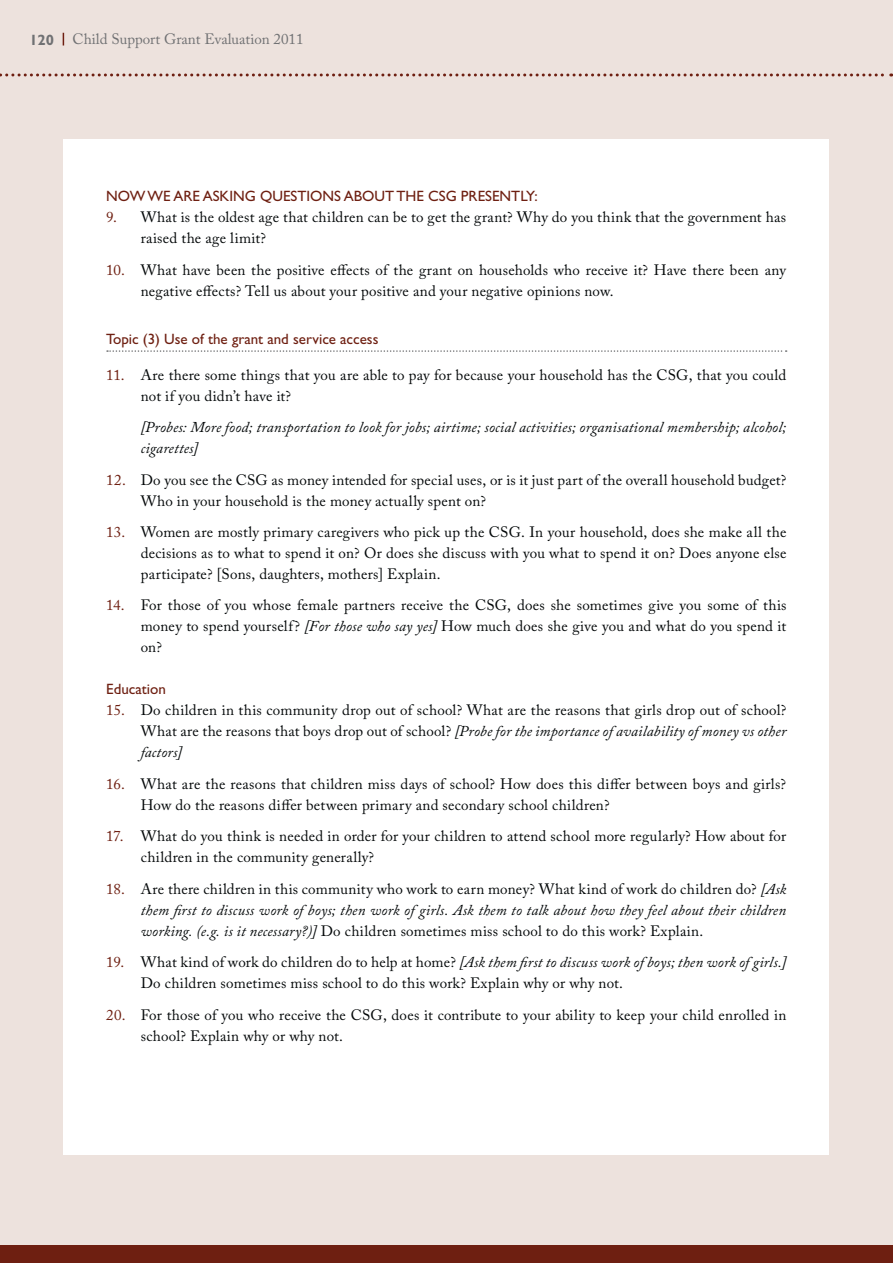
<style>
.page{position:relative;width:893px;height:1263px;background:#ede2dd}
.page>*{position:absolute;margin:0;border:0;box-sizing:border-box;transform-origin:0 0}
.t1{font:15px/21px "Adobe Caslon Pro";letter-spacing:.015em;color:#040809}
.t2{font:italic 15px/21px "Adobe Caslon Pro";letter-spacing:.015em;color:#040809}
.t3{font:15px "Gill Sans";color:#6e1f11}
.t4{font:15px "Adobe Caslon Pro";color:#707173}
.s1{font-family:"Gill Sans";font-weight:700}
.s2{color:#6e1f11}
.s3{font-style:italic}
</style>
<div class="page">
<svg style="left:0;top:74px;width:892px;height:2px"></svg>
<div style="left:0;top:1246px;width:893px;height:17px;background:#6e1f11"></div>
<svg style="left:63px;top:33px;width:1px;height:13px"></svg>
<div style="left:64px;top:139px;width:765px;height:1016px;background:#fff"></div>
<svg style="left:107px;top:350px;width:680px;height:2px"></svg>
<p class="t4" style="left:29px;top:34px;width:276px"><span class="s1">120</span> Child Support Grant Evaluation 2011</p>
<p class="t3" style="left:106px;top:191px;width:433px">NOW WE ARE ASKING QUESTIONS ABOUT THE CSG PRESENTLY:</p>
<p class="t1" style="left:141px;top:209px;width:647px;text-indent:-34px"><span class="s2">9.</span> What is the oldest age that children can be to get the grant? Why do you think that the government has raised the age limit?</p>
<p class="t1" style="left:141px;top:261px;width:647px;text-indent:-34px"><span class="s2">10.</span> What have been the positive effects of the grant on households who receive it? Have there been any negative effects? Tell us about your positive and your negative opinions now.</p>
<p class="t3" style="left:106px;top:333px;width:274px">Topic (3) Use of the grant and service access</p>
<p class="t1" style="left:141px;top:366px;width:647px;text-indent:-34px"><span class="s2">11.</span> Are there some things that you are able to pay for because your household has the CSG, that you could not if you didn’t have it?</p>
<p class="t2" style="left:141px;top:418px;width:647px">[Probes: More food; transportation to look for jobs; airtime; social activities; organisational membership; alcohol; cigarettes]</p>
<p class="t1" style="left:141px;top:471px;width:647px;text-indent:-34px"><span class="s2">12.</span> Do you see the CSG as money intended for special uses, or is it just part of the overall household budget?<br>Who in your household is the money actually spent on?</p>
<p class="t1" style="left:141px;top:523px;width:647px;text-align:justify;text-indent:-34px"><span class="s2">13.</span> Women are mostly primary caregivers who pick up the CSG. In your household, does she make all the decisions as to what to spend it on? Or does she discuss with you what to spend it on? Does anyone else participate? [Sons, daughters, mothers] Explain.</p>
<p class="t1" style="left:141px;top:597px;width:647px;text-align:justify;text-indent:-34px"><span class="s2">14.</span> For those of you whose female partners receive the CSG, does she sometimes give you some of this money to spend yourself? <span class="s3">[For those who say yes]</span> How much does she give you and what do you spend it on?</p>
<p class="t3" style="left:106px;top:684px;width:61px">Education</p>
<p class="t1" style="left:141px;top:702px;width:647px;text-align:justify;text-indent:-34px"><span class="s2">15.</span> Do children in this community drop out of school? What are the reasons that girls drop out of school?<br>What are the reasons that boys drop out of school? <span class="s3">[Probe for the importance of availability of money vs other factors]</span></p>
<p class="t1" style="left:141px;top:775px;width:647px;text-indent:-34px"><span class="s2">16.</span> What are the reasons that children miss days of school? How does this differ between boys and girls?<br>How do the reasons differ between primary and secondary school children?</p>
<p class="t1" style="left:141px;top:828px;width:647px;text-indent:-34px"><span class="s2">17.</span> What do you think is needed in order for your children to attend school more regularly? How about for children in the community generally?</p>
<p class="t1" style="left:141px;top:880px;width:647px;text-align:justify;text-indent:-34px"><span class="s2">18.</span> Are there children in this community who work to earn money? What kind of work do children do? <span class="s3">[Ask them first to discuss work of boys; then work of girls. Ask them to talk about how they feel about their children working. (e.g. is it necessary?)]</span> Do children sometimes miss school to do this work? Explain.</p>
<p class="t1" style="left:141px;top:954px;width:647px;text-indent:-34px"><span class="s2">19.</span> What kind of work do children do to help at home? <span class="s3">[Ask them first to discuss work of boys; then work of girls.]<br></span>Do children sometimes miss school to do this work? Explain why or why not.</p>
<p class="t1" style="left:141px;top:1006px;width:647px;text-indent:-34px"><span class="s2">20.</span> For those of you who receive the CSG, does it contribute to your ability to keep your child enrolled in school? Explain why or why not.</p>
</div>
